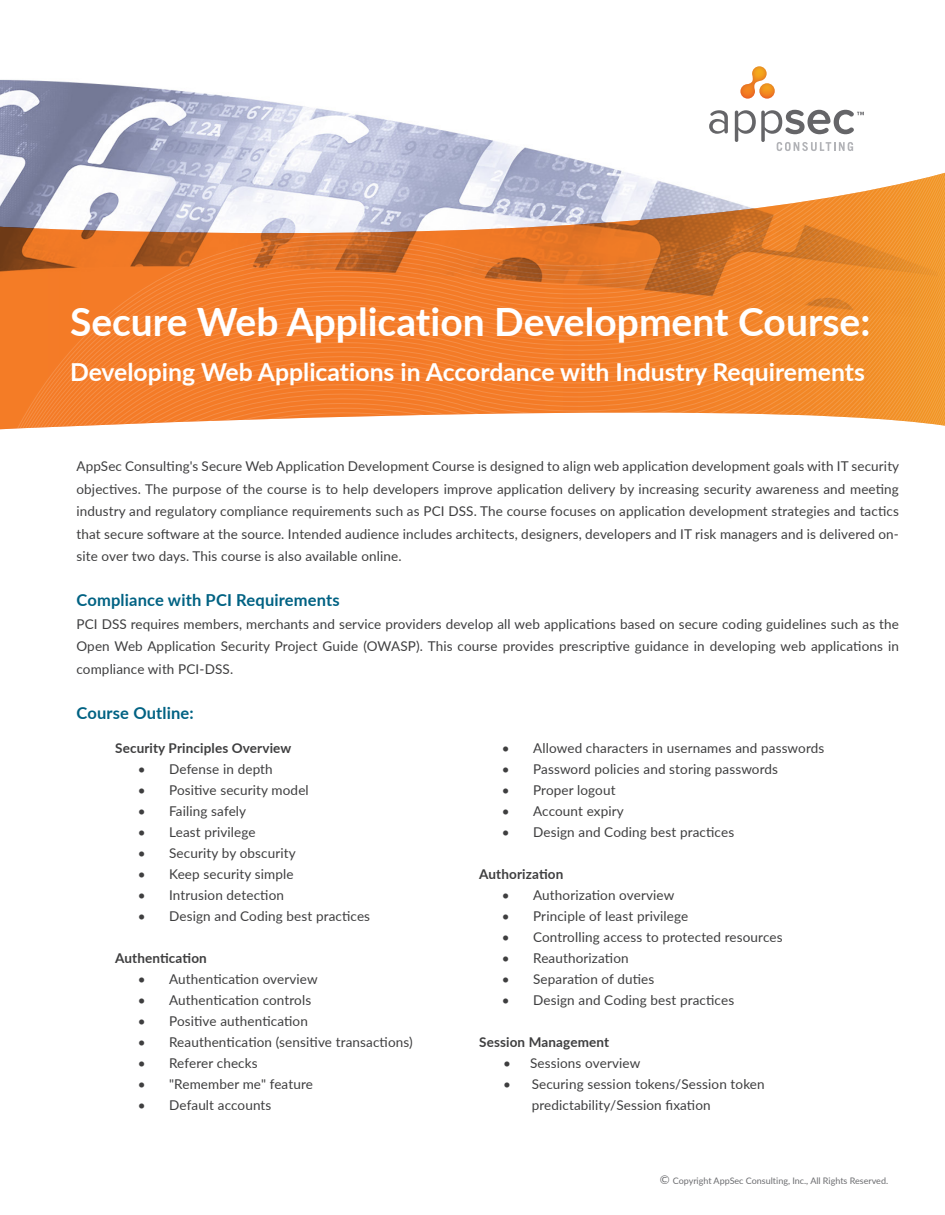
<style>
.page{position:relative;width:945px;height:1215px;background:#fff}
.page>*{position:absolute;margin:0;border:0;box-sizing:border-box;transform-origin:0 0}
.Headline{font:700 39px "Lato";color:#fff}
.Headline-2{font:700 24.75px "Lato";color:#fff}
.Paragraph_Text{font:700 16.5px "Lato";letter-spacing:.01em;color:#006283}
.Paragraph_Text-2{font:13.5px/22.5px "Lato";letter-spacing:.01em;color:#3e3e3f;text-align:justify}
.Paragraph_Text-3{font:700 13.5px "Lato";letter-spacing:.01em;color:#3e3e3f}
.Headline-3{font:9px "Lato";color:#6c6d70}
.s1{font-size:12px}
</style>
<div class="page">
<img style="left:0;top:79px;width:848px;height:94px">
<svg style="left:0;top:173px;width:945px;height:256px;background:#e89557"></svg>
<img style="left:759px;top:83px;width:16px;height:16px;border-radius:8px">
<img style="left:740px;top:66px;width:27px;height:33px">
<svg style="left:709px;top:110px;width:19px;height:24px"></svg>
<svg style="left:735px;top:110px;width:129px;height:41px"></svg>
<p class="Headline" style="left:70px;top:293px;width:802px">Secure Web Application Development Course:</p>
<p class="Headline-2" style="left:70px;top:354px;width:796px">Developing Web Applications in Accordance with Industry Requirements</p>
<p class="Paragraph_Text-2" style="left:76px;top:454px;width:824px">AppSec Consulting's Secure Web Application Development Course is designed to align web application development goals with IT security objectives. The purpose of the course is to help developers improve application delivery by increasing security awareness and meeting industry and regulatory compliance requirements such as PCI DSS. The course focuses on application development strategies and tactics that secure software at the source. Intended audience includes architects, designers, developers and IT risk managers and is delivered on&shy;site over two days. This course is also available online.</p>
<p class="Paragraph_Text" style="left:76px;top:588px;width:265px">Compliance with PCI Requirements</p>
<p class="Paragraph_Text-2" style="left:76px;top:612px;width:824px">PCI DSS requires members, merchants and service providers develop all web applications based on secure coding guidelines such as the Open Web Application Security Project Guide (OWASP). This course provides prescriptive guidance in developing web applications in compliance with PCI-DSS.</p>
<p class="Paragraph_Text" style="left:76px;top:700px;width:119px">Course Outline:</p>
<p class="Paragraph_Text-3" style="left:115px;top:738px;width:178px">Security Principles Overview</p>
<p class="Paragraph_Text-2" style="left:138px;top:757px;width:137px">• Defense in depth</p>
<p class="Paragraph_Text-2" style="left:138px;top:778px;width:173px">• Positive security model</p>
<p class="Paragraph_Text-2" style="left:138px;top:799px;width:110px">• Failing safely</p>
<p class="Paragraph_Text-2" style="left:138px;top:820px;width:120px">• Least privilege</p>
<p class="Paragraph_Text-2" style="left:138px;top:841px;width:160px">• Security by obscurity</p>
<p class="Paragraph_Text-2" style="left:138px;top:862px;width:157px">• Keep security simple</p>
<p class="Paragraph_Text-2" style="left:138px;top:883px;width:148px">• Intrusion detection</p>
<p class="Paragraph_Text-2" style="left:138px;top:904px;width:234px">• Design and Coding best practices</p>
<p class="Paragraph_Text-3" style="left:115px;top:948px;width:93px">Authentication</p>
<p class="Paragraph_Text-2" style="left:138px;top:967px;width:182px">• Authentication overview</p>
<p class="Paragraph_Text-2" style="left:138px;top:988px;width:175px">• Authentication controls</p>
<p class="Paragraph_Text-2" style="left:138px;top:1009px;width:172px">• Positive authentication</p>
<p class="Paragraph_Text-2" style="left:138px;top:1030px;width:277px">• Reauthentication (sensitive transactions)</p>
<p class="Paragraph_Text-2" style="left:138px;top:1051px;width:122px">• Referer checks</p>
<p class="Paragraph_Text-2" style="left:138px;top:1072px;width:177px">• "Remember me" feature</p>
<p class="Paragraph_Text-2" style="left:138px;top:1093px;width:135px">• Default accounts</p>
<p class="Paragraph_Text-2" style="left:502px;top:736px;width:324px">• Allowed characters in usernames and passwords</p>
<p class="Paragraph_Text-2" style="left:502px;top:757px;width:278px">• Password policies and storing passwords</p>
<p class="Paragraph_Text-2" style="left:502px;top:778px;width:115px">• Proper logout</p>
<p class="Paragraph_Text-2" style="left:502px;top:799px;width:124px">• Account expiry</p>
<p class="Paragraph_Text-2" style="left:502px;top:820px;width:234px">• Design and Coding best practices</p>
<p class="Paragraph_Text-3" style="left:479px;top:864px;width:86px">Authorization</p>
<p class="Paragraph_Text-2" style="left:502px;top:883px;width:174px">• Authorization overview</p>
<p class="Paragraph_Text-2" style="left:502px;top:904px;width:188px">• Principle of least privilege</p>
<p class="Paragraph_Text-2" style="left:502px;top:925px;width:282px">• Controlling access to protected resources</p>
<p class="Paragraph_Text-2" style="left:502px;top:946px;width:129px">• Reauthorization</p>
<p class="Paragraph_Text-2" style="left:502px;top:967px;width:154px">• Separation of duties</p>
<p class="Paragraph_Text-2" style="left:502px;top:988px;width:234px">• Design and Coding best practices</p>
<p class="Paragraph_Text-3" style="left:479px;top:1032px;width:131px">Session Management</p>
<p class="Paragraph_Text-2" style="left:503px;top:1051px;width:139px">• Sessions overview</p>
<p class="Paragraph_Text-2" style="left:532px;top:1073px;width:235px;line-height:21px;text-indent:-28px">• Securing session tokens/Session token predictability/Session fixation</p>
<p class="Headline-3" style="left:660px;top:1174px;width:230px"><span class="s1">©</span> Copyright AppSec Consulting, Inc., All Rights Reserved.</p>
</div>
